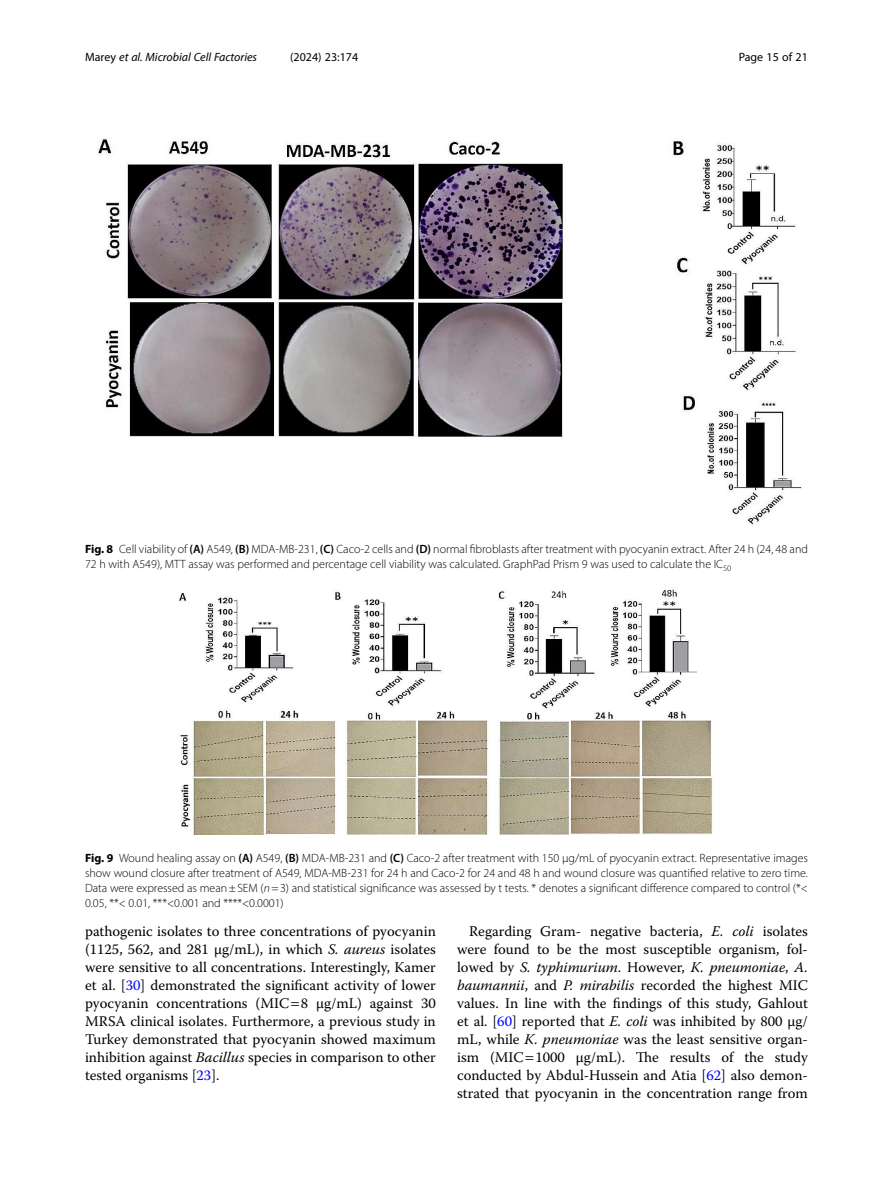
<style>
.page{position:relative;width:893px;height:1191px;background:#fff}
.page>*{position:absolute;margin:0;border:0;box-sizing:border-box;transform-origin:0 0}
.Body_Text_Indent{font:14.7px/18px "Warnock Pro";color:#000;text-align:justify}
.Figure_Caption{font:300 12px/15px "Myriad Pro";color:#000;text-align:justify}
.t1{font:italic 12px "Myriad Pro";color:#000}
.t2{font:12px "Myriad Pro";color:#000}
.s1{font-style:normal}
.s2{font-weight:700}
.s3{font-weight:600}
.s4{font-style:italic}
.s5{color:#00f}
</style>
<div class="page">
<img style="left:179px;top:588px;width:534px;height:246px">
<img style="left:97px;top:138px;width:705px;height:387px">
<p class="t1" style="left:85px;top:50px;width:173px"><span class="s1">Marey</span> et al. Microbial Cell Factories</p>
<p class="t2" style="left:290px;top:50px;width:70px">(2024) 23:174</p>
<p class="t2" style="left:739px;top:50px;width:71px">Page 15 of 21</p>
<p class="Figure_Caption" style="left:85px;top:541px;width:724px"><span class="s2">Fig. 8</span> Cell viability of <span class="s3">(A)</span> A549, <span class="s3">(B)</span> MDA-MB-231, <span class="s3">(C)</span> Caco-2 cells and <span class="s3">(D)</span> normal fibroblasts after treatment with pyocyanin extract. After 24 h (24, 48 and<br>72 h with A549), MTT assay was performed and percentage cell viability was calculated. GraphPad Prism 9 was used to calculate the IC<sub>50</sub></p>
<p class="Figure_Caption" style="left:85px;top:850px;width:724px"><span class="s2">Fig. 9</span> Wound healing assay on <span class="s3">(A)</span> A549, <span class="s3">(B)</span> MDA-MB-231 and <span class="s3">(C)</span> Caco-2 after treatment with 150 µg/mL of pyocyanin extract. Representative images show wound closure after treatment of A549, MDA-MB-231 for 24 h and Caco-2 for 24 and 48 h and wound closure was quantified relative to zero time.<br>Data were expressed as mean±SEM (<span class="s4">n</span>=3) and statistical significance was assessed by t tests. * denotes a significant difference compared to control (*&lt; 0.05, **&lt; 0.01, ***&lt;0.001 and ****&lt;0.0001)</p>
<p class="Body_Text_Indent" style="left:85px;top:922px;width:352px">pathogenic isolates to three concentrations of pyocyanin (1125, 562, and 281 µg/mL), in which <span class="s4">S. aureus</span> isolates were sensitive to all concentrations. Interestingly, Kamer et al. [<span class="s5">30</span>] demonstrated the significant activity of lower pyocyanin concentrations (MIC 8 µg/mL) against 30<br>MRSA clinical isolates. Furthermore, a previous study in Turkey demonstrated that pyocyanin showed maximum inhibition against <span class="s4">Bacillus</span> species in comparison to other tested organisms [<span class="s5">23</span>].</p>
<p class="Body_Text_Indent" style="left:457px;top:922px;width:352px;text-indent:12px">Regarding Gram- negative bacteria, <span class="s4">E. coli</span> isolates were found to be the most susceptible organism, fol&shy;lowed by <span class="s4">S. typhimurium</span>. However, <span class="s4">K. pneumoniae</span>, <span class="s4">A. baumannii</span>, and <span class="s4">P. mirabilis</span> recorded the highest MIC values. In line with the findings of this study, Gahlout et al. [<span class="s5">60</span>] reported that <span class="s4">E. coli</span> was inhibited by 800 µg/ mL, while <span class="s4">K. pneumoniae</span> was the least sensitive organ&shy;ism (MIC 1000 µg/mL). The results of the study conducted by Abdul-Hussein and Atia [<span class="s5">62</span>] also demon&shy;strated that pyocyanin in the concentration range from</p>
</div>
